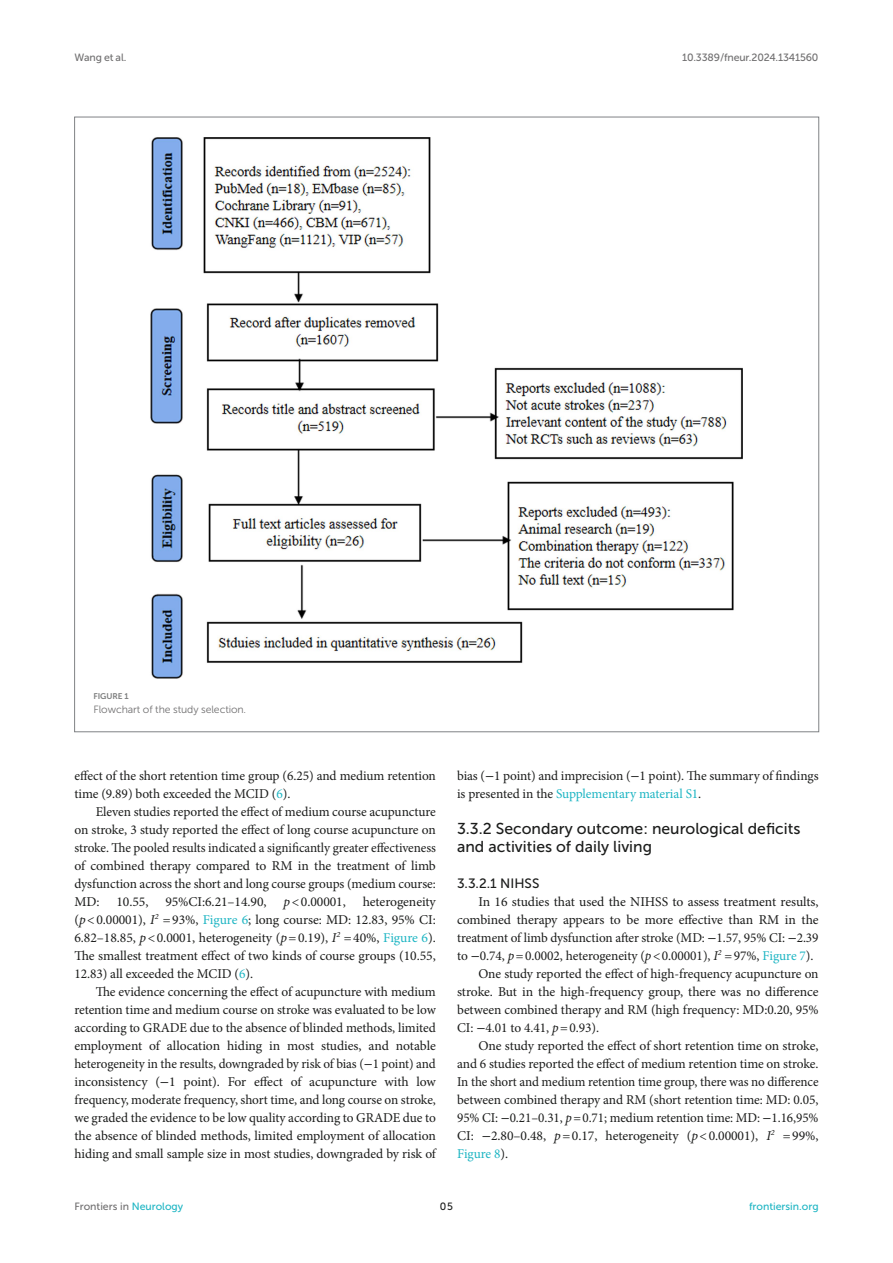
<style>
.page{position:relative;width:893px;height:1263px;background:#fff}
.page>*{position:absolute;margin:0;border:0;box-sizing:border-box;transform-origin:0 0}
.HEAD_3{font:15.75px/18px "Museo Sans 500";color:#1b1c1b}
.TEXT{font:13.5px/18px "Minion Pro";letter-spacing:-.005em;color:#1b1c1b;text-align:justify}
.TEXT_FLUSH{font:13.5px/18px "Minion Pro";letter-spacing:-.005em;color:#1b1c1b;text-align:justify}
.HEAD_4_after_HEAD_3{font:13.5px "Museo Sans 500";color:#1b1c1b}
.t1{font:10.5px "Museo Sans 500";letter-spacing:-.015em;color:#706f70}
.FIG_LEG{font:10.5px "Museo Sans 300";letter-spacing:-.01em;color:#706f70}
.t2{font:10.5px "Museo Sans 500";color:#1db5c3}
.t3{font:10.5px "Museo Sans 500";color:#1b1c1b}
.FIG_HD{font:8.25px "Museo Sans 700";letter-spacing:-.01em;color:#7e7f7f}
.s1{color:#1db5c3}
.s2{font-style:italic}
.s3{font-family:"STIX General"}
</style>
<div class="page">
<img style="left:150px;top:137px;width:593px;height:542px">
<p class="t1" style="left:74px;top:51px;width:53px">Wang et al.</p>
<p class="t1" style="left:682px;top:51px;width:138px">10.3389/fneur.2024.1341560</p>
<p class="FIG_HD" style="left:94px;top:692px;width:37px">FIGURE 1</p>
<p class="FIG_LEG" style="left:94px;top:703px;width:154px">Flowchart of the study selection.</p>
<p class="TEXT" style="left:74px;top:767px;width:363px">effect of the short retention time group (6.25) and medium retention time (9.89) both exceeded the MCID (<span class="s1">6</span>).</p>
<p class="TEXT" style="left:74px;top:803px;width:363px;text-indent:21px">Eleven studies reported the effect of medium course acupuncture on stroke, 3 study reported the effect of long course acupuncture on stroke. The pooled results indicated a significantly greater effectiveness of combined therapy compared to RM in the treatment of limb dysfunction across the short and long course groups (medium course:<br>MD:</p>
<p class="TEXT" style="left:74px;top:893px;width:363px;text-indent:91px">95%CI:6.21–14.90, <span class="s2">p</span>&lt;0.00001, heterogeneity (<span class="s2">p</span>&lt;0.00001), <span class="s2">I</span><sup>2</sup> =93%, <span class="s1">Figure 6</span>; long course: MD: 12.83, 95% CI:<br>6.82–18.85, <span class="s2">p</span>&lt;0.0001, heterogeneity (<span class="s2">p</span>=0.19), <span class="s2">I</span><sup>2</sup> =40%, <span class="s1">Figure 6</span>).<br>The smallest treatment effect of two kinds of course groups (10.55, 12.83) all exceeded the MCID (<span class="s1">6</span>).</p>
<p class="TEXT" style="left:74px;top:983px;width:363px;text-indent:21px">The evidence concerning the effect of acupuncture with medium retention time and medium course on stroke was evaluated to be low according to GRADE due to the absence of blinded methods, limited employment of allocation hiding in most studies, and notable heterogeneity in the results, downgraded by risk of bias (<span class="s3">−</span>1 point) and inconsistency (<span class="s3">−</span>1 point). For effect of acupuncture with low frequency, moderate frequency, short time, and long course on stroke, we graded the evidence to be low quality according to GRADE due to the absence of blinded methods, limited employment of allocation hiding and small sample size in most studies, downgraded by risk of</p>
<p class="TEXT" style="left:116px;top:893px;width:34px">10.55,</p>
<p class="TEXT" style="left:457px;top:767px;width:363px">bias (<span class="s3">−</span>1 point) and imprecision (<span class="s3">−</span>1 point). The summary of findings is presented in the <span class="s1">Supplementary material S1</span>.</p>
<p class="HEAD_3" style="left:457px;top:820px;width:345px">3.3.2 Secondary outcome: neurological deficits and activities of daily living</p>
<p class="HEAD_4_after_HEAD_3" style="left:457px;top:876px;width:84px">3.3.2.1 NIHSS</p>
<p class="TEXT_FLUSH" style="left:457px;top:893px;width:363px;text-indent:21px">In 16 studies that used the NIHSS to assess treatment results, combined therapy appears to be more effective than RM in the treatment of limb dysfunction after stroke (MD: <span class="s3">−</span>1.57, 95% CI: <span class="s3">−</span>2.39 to <span class="s3">−</span>0.74, <span class="s2">p</span>=0.0002, heterogeneity (<span class="s2">p</span>&lt;0.00001), <span class="s2">I</span><sup>2</sup> =97%, <span class="s1">Figure 7</span>).</p>
<p class="TEXT" style="left:457px;top:965px;width:363px;text-indent:21px">One study reported the effect of high-frequency acupuncture on stroke. But in the high-frequency group, there was no difference between combined therapy and RM (high frequency: MD:0.20, 95% CI: <span class="s3">−</span>4.01 to 4.41, <span class="s2">p</span>=0.93).</p>
<p class="TEXT" style="left:457px;top:1037px;width:363px;text-indent:21px">One study reported the effect of short retention time on stroke, and 6 studies reported the effect of medium retention time on stroke.<br>In the short and medium retention time group, there was no difference between combined therapy and RM (short retention time: MD: 0.05, 95% CI: <span class="s3">−</span>0.21–0.31, <span class="s2">p</span>=0.71; medium retention time: MD: <span class="s3">−</span>1.16,95% CI: <span class="s3">−</span>2.80–0.48, <span class="s2">p</span>=0.17, heterogeneity (<span class="s2">p</span>&lt;0.00001), <span class="s2">I</span><sup>2</sup> =99%, <span class="s1">Figure 8</span>).</p>
<p class="t1" style="left:74px;top:1200px;width:110px">Frontiers in <span class="s1">Neurology</span></p>
<p class="t3" style="left:440px;top:1200px;width:14px">05</p>
<p class="t2" style="left:749px;top:1200px;width:71px">frontiersin.org</p>
</div>
